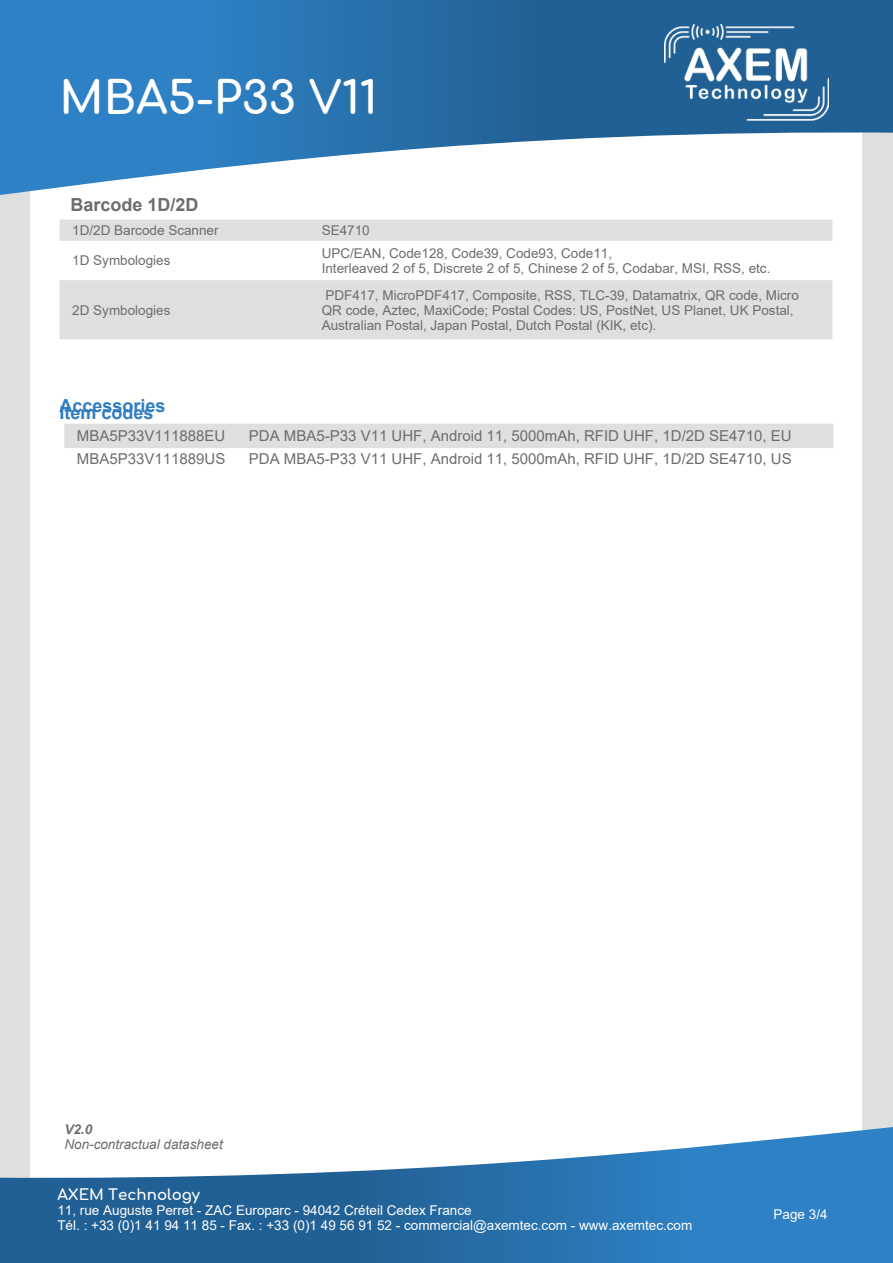
<style>
.page{position:relative;width:893px;height:1263px;background:#fff}
.page>*{position:absolute;margin:0;border:0;box-sizing:border-box;transform-origin:0 0}
.t1{font:700 45px "Comfortaa";color:#fff}
.t2{font:700 18px "Arial";color:#2e7dc1}
.t3{font:700 18px "Arial";color:#6c6d70}
.t4{font:15px "Arial";color:#6c6d70}
.t5{font:700 15px "Comfortaa";color:#fff}
.t6{font:13.5px/15px "Arial";color:#6c6d70}
.t7{font:13.5px/15px "Arial";color:#fff}
.t8{font:italic 13.5px "Arial";color:#6c6d70}
.t9{font:italic 700 13.5px "Arial";color:#6c6d70}
</style>
<div class="page">
<div style="left:0;top:65px;width:893px;height:1198px;background:#dedfdf"></div>
<div style="left:31px;top:86px;width:831px;height:1163px;background:#fff"></div>
<svg style="left:0;top:0;width:893px;height:198px"></svg>
<svg style="left:0;top:1125px;width:893px;height:138px"></svg>
<img style="left:664px;top:25px;width:165px;height:95px">
<div style="left:64px;top:424px;width:769px;height:24px;background:#dedfdf"></div>
<div style="left:60px;top:220px;width:772px;height:21px;background:#dedfdf"></div>
<div style="left:60px;top:280px;width:772px;height:59px;background:#dedfdf"></div>
<h1 class="t1" style="left:60px;top:57px;width:319px">MBA5-P33 V11</h1>
<h2 class="t3" style="left:71px;top:192px;width:130px">Barcode 1D/2D</h2>
<p class="t6" style="left:72px;top:223px;width:148px">1D/2D Barcode Scanner</p>
<p class="t6" style="left:322px;top:223px;width:50px">SE4710</p>
<p class="t6" style="left:72px;top:253px;width:100px">1D Symbologies</p>
<p class="t6" style="left:322px;top:246px;width:450px">UPC/EAN, Code128, Code39, Code93, Code11,<br>Interleaved 2 of 5, Discrete 2 of 5, Chinese 2 of 5, Codabar, MSI, RSS, etc.</p>
<p class="t6" style="left:72px;top:302px;width:100px">2D Symbologies</p>
<p class="t6" style="left:322px;top:287px;width:479px">PDF417, MicroPDF417, Composite, RSS, TLC-39, Datamatrix, QR code, Micro<br>QR code, Aztec, MaxiCode; Postal Codes: US, PostNet, US Planet, UK Postal,<br>Australian Postal, Japan Postal, Dutch Postal (KIK, etc).</p>
<h2 class="t2" style="left:60px;top:393px;width:108px">Accessories</h2>
<h2 class="t2" style="left:60px;top:400px;width:96px">Item codes</h2>
<p class="t4" style="left:77px;top:426px;width:150px">MBA5P33V111888EU</p>
<p class="t4" style="left:249px;top:426px;width:544px">PDA MBA5-P33 V11 UHF, Android 11, 5000mAh, RFID UHF, 1D/2D SE4710, EU</p>
<p class="t4" style="left:77px;top:449px;width:150px">MBA5P33V111889US</p>
<p class="t4" style="left:249px;top:449px;width:544px">PDA MBA5-P33 V11 UHF, Android 11, 5000mAh, RFID UHF, 1D/2D SE4710, US</p>
<p class="t9" style="left:64px;top:1120px;width:29px">V2.0</p>
<p class="t8" style="left:64px;top:1135px;width:160px">Non-contractual datasheet</p>
<p class="t5" style="left:57px;top:1181px;width:144px">AXEM Technology</p>
<p class="t7" style="left:57px;top:1203px;width:636px">11, rue Auguste Perret - ZAC Europarc - 94042 Créteil Cedex France<br>Tél. : +33 (0)1 41 94 11 85 - Fax. : +33 (0)1 49 56 91 52 - commercial@axemtec.com - www.axemtec.com</p>
<p class="t7" style="left:774px;top:1206px;width:56px">Page 3/4</p>
</div>
